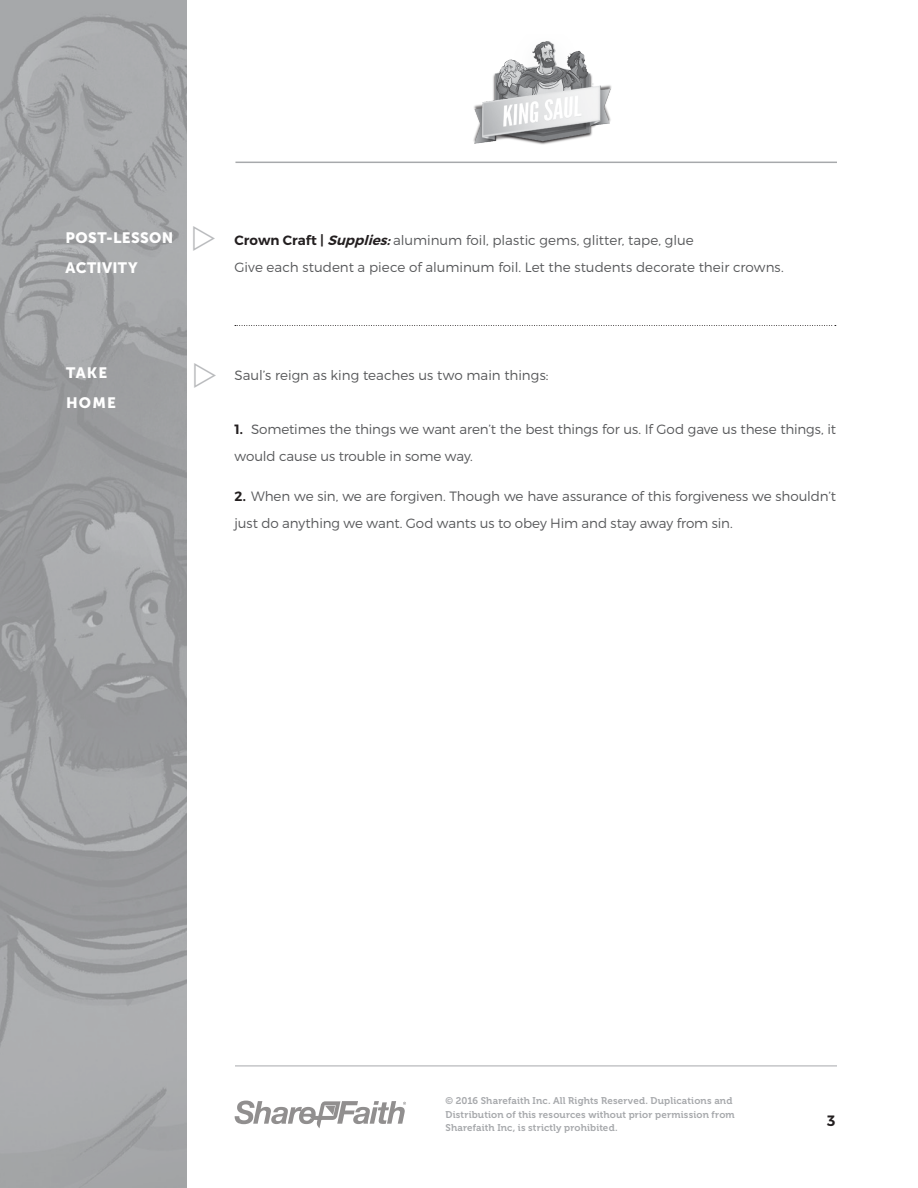
<style>
.page{position:relative;width:918px;height:1188px;background:#fff}
.page>*{position:absolute;margin:0;border:0;box-sizing:border-box;transform-origin:0 0}
.Heading{font:15px "Museo Sans 900";letter-spacing:.03em;color:#fff}
.t1{font:600 15px "Montserrat";color:#231f20}
.body_paragraph{font:300 13.5px/27px "Montserrat";letter-spacing:-.005em;color:#58595b}
.t2{font:9.75px/13.5px "Museo 700";letter-spacing:.015em;color:#a7a9ac}
.s1{font-weight:600;color:#231f20}
.s2{font-weight:600;font-style:italic;color:#231f20}
</style>
<div class="page">
<img style="left:0;top:0;width:187px;height:1188px">
<hr style="left:235px;top:1066px;width:602px;height:1px;background:#a7a9ac">
<svg style="left:235px;top:1101px;width:171px;height:27px"></svg>
<img style="left:473px;top:41px;width:139px;height:104px">
<hr style="left:235px;top:162px;width:602px;height:1px;background:#a7a9ac">
<svg style="left:235px;top:325px;width:601px;height:1px"></svg>
<p class="Heading" style="left:66px;top:229px;width:109px">POST-LESSON</p>
<p class="Heading" style="left:66px;top:259px;width:74px">ACTIVITY</p>
<p class="Heading" style="left:66px;top:364px;width:43px">TAKE</p>
<p class="Heading" style="left:66px;top:394px;width:51px">HOME</p>
<p class="body_paragraph" style="left:235px;top:226px;width:461px"><span class="s1">Crown Craft |</span> <span class="s2">Supplies:</span>aluminum foil, plastic gems, glitter, tape, glue</p>
<p class="body_paragraph" style="left:235px;top:253px;width:551px">Give each student a piece of aluminum foil. Let the students decorate their crowns.</p>
<p class="body_paragraph" style="left:235px;top:361px;width:315px">Saul’s reign as king teaches us two main things:</p>
<p class="body_paragraph" style="left:235px;top:415px;width:603px"><span class="s1">1.</span> Sometimes the things we want aren’t the best things for us. If God gave us these things, it would cause us trouble in some way.</p>
<p class="body_paragraph" style="left:235px;top:483px;width:603px"><span class="s1">2.</span> When we sin, we are forgiven. Though we have assurance of this forgiveness we shouldn’t just do anything we want. God wants us to obey Him and stay away from sin.</p>
<p class="t2" style="left:446px;top:1094px;width:291px">© 2016 Sharefaith Inc. All Rights Reserved. Duplications and<br>Distribution of this resources without prior permission from<br>Sharefaith Inc, is strictly prohibited.</p>
<p class="t1" style="left:827px;top:1112px;width:10px">3</p>
</div>
